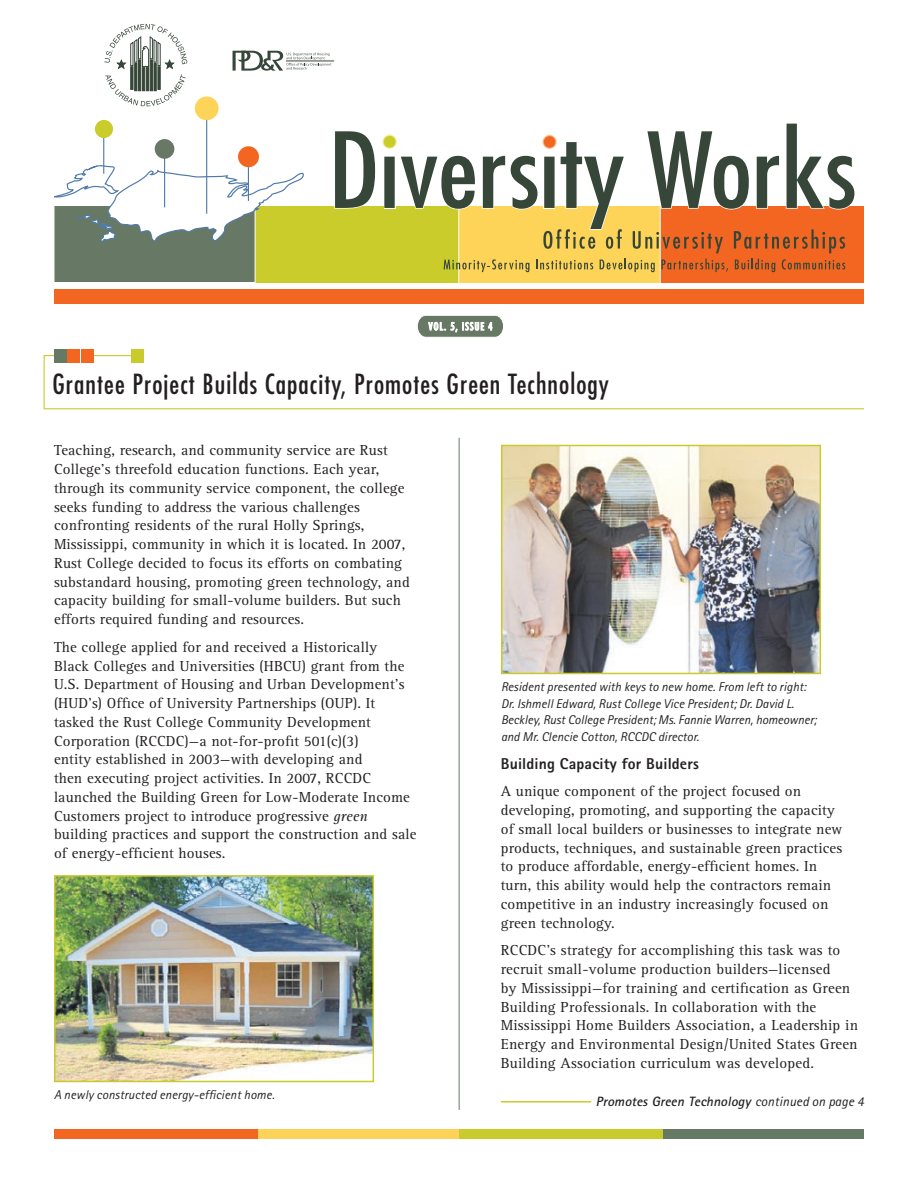
<style>
.page{position:relative;width:918px;height:1188px;background:#fff}
.page>*{position:absolute;margin:0;border:0;box-sizing:border-box;transform-origin:0 0}
.t1{font:condensed 27px "Futura";letter-spacing:.04em;color:#231f20}
.Subtitle{font:800 15.75px "Rotis Sans Serif";letter-spacing:.01em;color:#231f20}
.Text{font:15px/18.8px "Rotis Serif";letter-spacing:.01em;color:#231f20}
.Subtitle-2{font:italic 700 13.5px "Rotis Sans Serif";color:#231f20}
.captions{font:italic 12.75px/16.5px "Rotis Sans Serif";letter-spacing:.005em;color:#231f20}
.s1{font-style:italic}
.s2{font-weight:400}
</style>
<div class="page">
<div style="left:54px;top:205px;width:204px;height:78px;background:#677965;border:1px solid #fff"></div>
<div style="left:457px;top:206px;width:204px;height:77px;background:#fdd358"></div>
<div style="left:255px;top:206px;width:204px;height:77px;background:#cacc2c"></div>
<div style="left:660px;top:206px;width:204px;height:77px;background:#f36621"></div>
<div style="left:54px;top:289px;width:810px;height:14px;background:#f36621"></div>
<hr style="left:255px;top:209px;width:1px;height:75px;background:#fff">
<svg style="left:54px;top:159px;width:250px;height:85px"></svg>
<hr style="left:164px;top:147px;width:1px;height:60px;background:#507ba9">
<div style="left:155px;top:139px;width:19px;height:20px;background:#677965;border-radius:50%"></div>
<hr style="left:206px;top:104px;width:1px;height:110px;background:#507ba9">
<div style="left:195px;top:97px;width:24px;height:23px;background:#fdd358;border-radius:50%"></div>
<hr style="left:248px;top:167px;width:1px;height:34px;background:#507ba9">
<hr style="left:103px;top:138px;width:1px;height:36px;background:#507ba9">
<div style="left:238px;top:146px;width:21px;height:21px;background:#f36621;border-radius:50%"></div>
<div style="left:95px;top:120px;width:18px;height:18px;background:#cacc2c;border-radius:50%"></div>
<hr style="left:660px;top:205px;width:1px;height:79px;background:#fff">
<hr style="left:458px;top:209px;width:1px;height:75px;background:#fff">
<svg style="left:633px;top:231px;width:90px;height:22px"></svg>
<svg style="left:734px;top:229px;width:111px;height:24px"></svg>
<svg style="left:444px;top:259px;width:85px;height:13px"></svg>
<svg style="left:536px;top:260px;width:57px;height:9px"></svg>
<svg style="left:600px;top:259px;width:55px;height:13px"></svg>
<svg style="left:661px;top:259px;width:67px;height:13px"></svg>
<svg style="left:735px;top:259px;width:40px;height:13px"></svg>
<svg style="left:782px;top:259px;width:63px;height:11px"></svg>
<svg style="left:233px;top:51px;width:98px;height:20px"></svg>
<hr style="left:286px;top:61px;width:48px;height:1px;background:#364638">
<svg style="left:334px;top:131px;width:42px;height:78px"></svg>
<svg style="left:647px;top:131px;width:102px;height:79px"></svg>
<svg style="left:756px;top:155px;width:24px;height:54px"></svg>
<svg style="left:786px;top:123px;width:69px;height:87px"></svg>
<svg style="left:382px;top:134px;width:93px;height:76px"></svg>
<svg style="left:482px;top:134px;width:142px;height:115px"></svg>
<svg style="left:104px;top:24px;width:83px;height:82px"></svg>
<svg style="left:417px;top:315px;width:86px;height:22px;background:#8b998a"></svg>
<svg style="left:43px;top:354px;width:821px;height:56px"></svg>
<div style="left:131px;top:349px;width:13px;height:13px;background:#c9cb2d"></div>
<div style="left:54px;top:349px;width:13px;height:13px;background:#667965"></div>
<div style="left:68px;top:349px;width:12px;height:13px;background:#f36621"></div>
<div style="left:81px;top:349px;width:13px;height:13px;background:#f36621"></div>
<hr style="left:501px;top:1101px;width:90px;height:2px;background:#c9cb2d">
<div style="left:660px;top:1129px;width:204px;height:10px;background:#667965"></div>
<div style="left:257px;top:1129px;width:204px;height:10px;background:#fcd259"></div>
<div style="left:459px;top:1129px;width:204px;height:10px;background:#c9cb2d"></div>
<div style="left:54px;top:1129px;width:204px;height:10px;background:#f36621"></div>
<img style="left:504px;top:448px;width:314px;height:223px">
<div style="left:501px;top:445px;width:320px;height:229px;border:2px solid #c9cb2d"></div>
<hr style="left:459px;top:438px;width:1px;height:672px;background:#667965">
<img style="left:57px;top:878px;width:314px;height:201px">
<div style="left:54px;top:875px;width:320px;height:207px;border:2px solid #c9cb2d"></div>
<p class="t1" style="left:52px;top:368px;width:558px">Grantee Project Builds Capacity, Promotes Green Technology</p>
<p class="Text" style="left:54px;top:441px;width:357px">Teaching, research, and community service are Rust College’s threefold education functions. Each year, through its community service component, the college seeks funding to address the various challenges confronting residents of the rural Holly Springs, Mississippi, community in which it is located. In 2007, Rust College decided to focus its efforts on combating substandard housing, promoting green technology, and capacity building for small-volume builders. But such efforts required funding and resources.</p>
<p class="Text" style="left:54px;top:638px;width:364px">The college applied for and received a Historically<br>Black Colleges and Universities (HBCU) grant from the U.S. Department of Housing and Urban Development’s (HUD’s) Office of University Partnerships (OUP). It tasked the Rust College Community Development Corporation (RCCDC)—a not-for-profit 501(c)(3)<br>entity established in 2003—with developing and<br>then executing project activities. In 2007, RCCDC launched the Building Green for Low-Moderate Income Customers project to introduce progressive <span class="s1">green </span>building practices and support the construction and sale of energy-efficient houses.</p>
<p class="captions" style="left:54px;top:1087px;width:222px">A newly constructed energy-efficient home.</p>
<p class="captions" style="left:501px;top:679px;width:317px">Resident presented with keys to new home. From left to right:<br>Dr. Ishmell Edward, Rust College Vice President; Dr. David L.<br>Beckley, Rust College President; Ms. Fannie Warren, homeowner; and Mr. Clencie Cotton, RCCDC director.</p>
<p class="Subtitle" style="left:501px;top:753px;width:200px">Building Capacity for Builders</p>
<p class="Text" style="left:501px;top:783px;width:343px">A unique component of the project focused on developing, promoting, and supporting the capacity of small local builders or businesses to integrate new products, techniques, and sustainable green practices to produce affordable, energy-efficient homes. In turn, this ability would help the contractors remain competitive in an industry increasingly focused on green technology.</p>
<p class="Text" style="left:501px;top:942px;width:359px">RCCDC’s strategy for accomplishing this task was to recruit small-volume production builders—licensed<br>by Mississippi—for training and certification as Green Building Professionals. In collaboration with the Mississippi Home Builders Association, a Leadership in Energy and Environmental Design/United States Green Building Association curriculum was developed.</p>
<p class="Subtitle-2" style="left:596px;top:1092px;width:270px">Promotes Green Technology <span class="s2">co n tin u e d o n p ag e 4</span></p>
</div>
